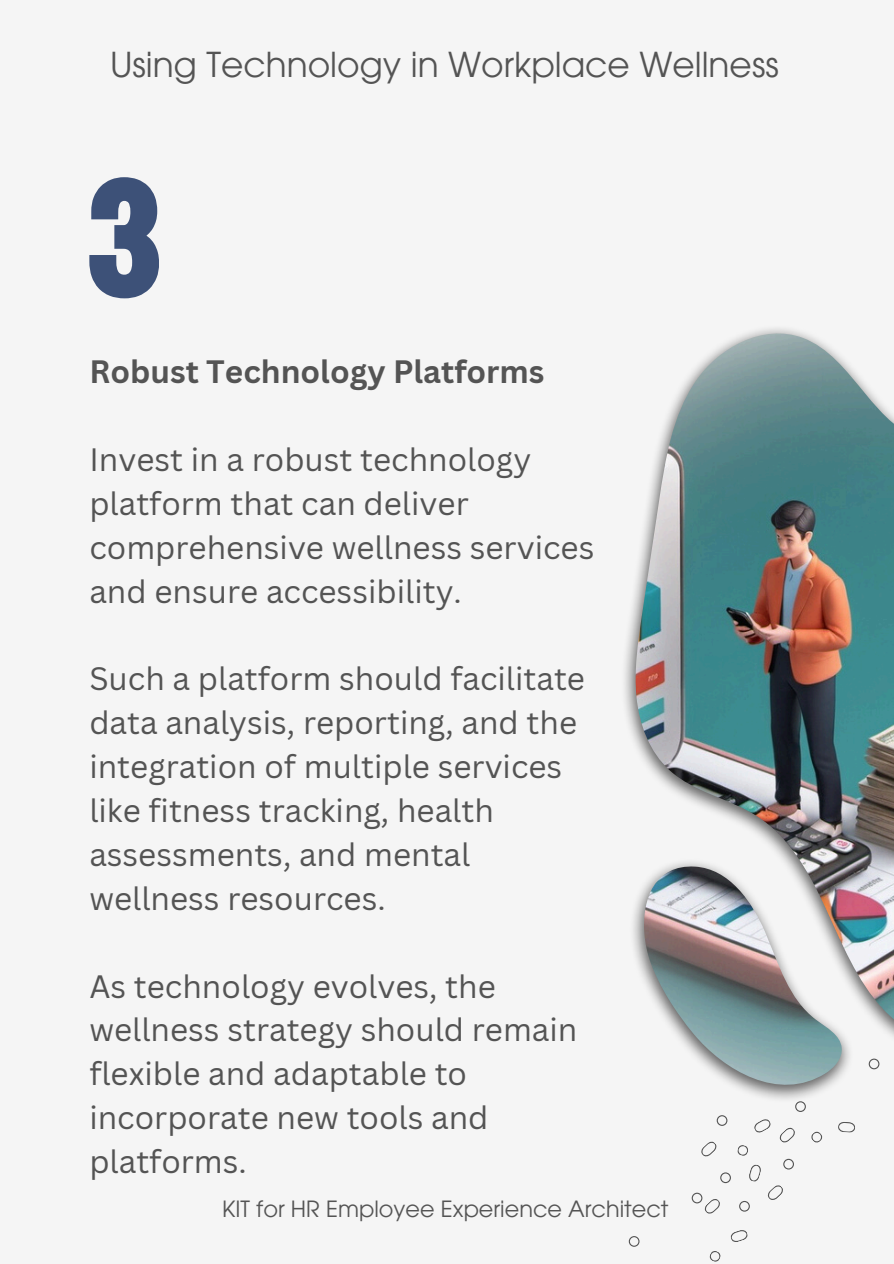
<style>
.page{position:relative;width:894px;height:1264px;background:#fff}
.page>*{position:absolute;margin:0;border:0;box-sizing:border-box;transform-origin:0 0}
.t1{font:34.35px "ITC Avant Garde Pro";color:#545454}
.t2{font:31.5px/44px "Canva Sans";color:#545454}
.t3{font:700 31.5px "Canva Sans";color:#545454}
.t4{font:22.35px "ITC Avant Garde Pro";color:#545454}
</style>
<div class="page">
<div style="left:0;top:0;width:893px;height:1263px;background:#f5f5f5"></div>
<img style="left:624px;top:328px;width:208px;height:771px">
<img style="left:634px;top:333px;width:259px;height:751px">
<svg style="left:701px;top:1141px;width:16px;height:16px"></svg>
<svg style="left:716px;top:1115px;width:11px;height:10px"></svg>
<svg style="left:730px;top:1230px;width:18px;height:12px"></svg>
<svg style="left:709px;top:1251px;width:12px;height:11px"></svg>
<svg style="left:720px;top:1172px;width:10px;height:11px"></svg>
<svg style="left:795px;top:1101px;width:10px;height:10px"></svg>
<svg style="left:838px;top:1122px;width:17px;height:10px"></svg>
<svg style="left:811px;top:1131px;width:11px;height:12px"></svg>
<svg style="left:737px;top:1119px;width:58px;height:92px"></svg>
<svg style="left:691px;top:1192px;width:29px;height:22px"></svg>
<svg style="left:628px;top:1236px;width:11px;height:10px"></svg>
<svg style="left:868px;top:1058px;width:11px;height:11px"></svg>
<svg style="left:89px;top:177px;width:70px;height:121px"></svg>
<h1 class="t1" style="left:110px;top:51px;width:670px">Using Technology in Workplace Wellness</h1>
<h2 class="t3" style="left:89px;top:349px;width:456px">Robust Technology Platforms</h2>
<h2 class="t2" style="left:89px;top:436px;width:506px">Invest in a robust technology platform that can deliver comprehensive wellness services and ensure accessibility.</h2>
<h2 class="t2" style="left:89px;top:656px;width:497px">Such a platform should facilitate data analysis, reporting, and the integration of multiple services like fitness tracking, health assessments, and mental wellness resources.</h2>
<p class="t2" style="left:89px;top:963px;width:489px">As technology evolves, the wellness strategy should remain flexible and adaptable to incorporate new tools and platforms.</p>
<p class="t4" style="left:222px;top:1200px;width:447px">KIT for HR Employee Experience Architect</p>
</div>
